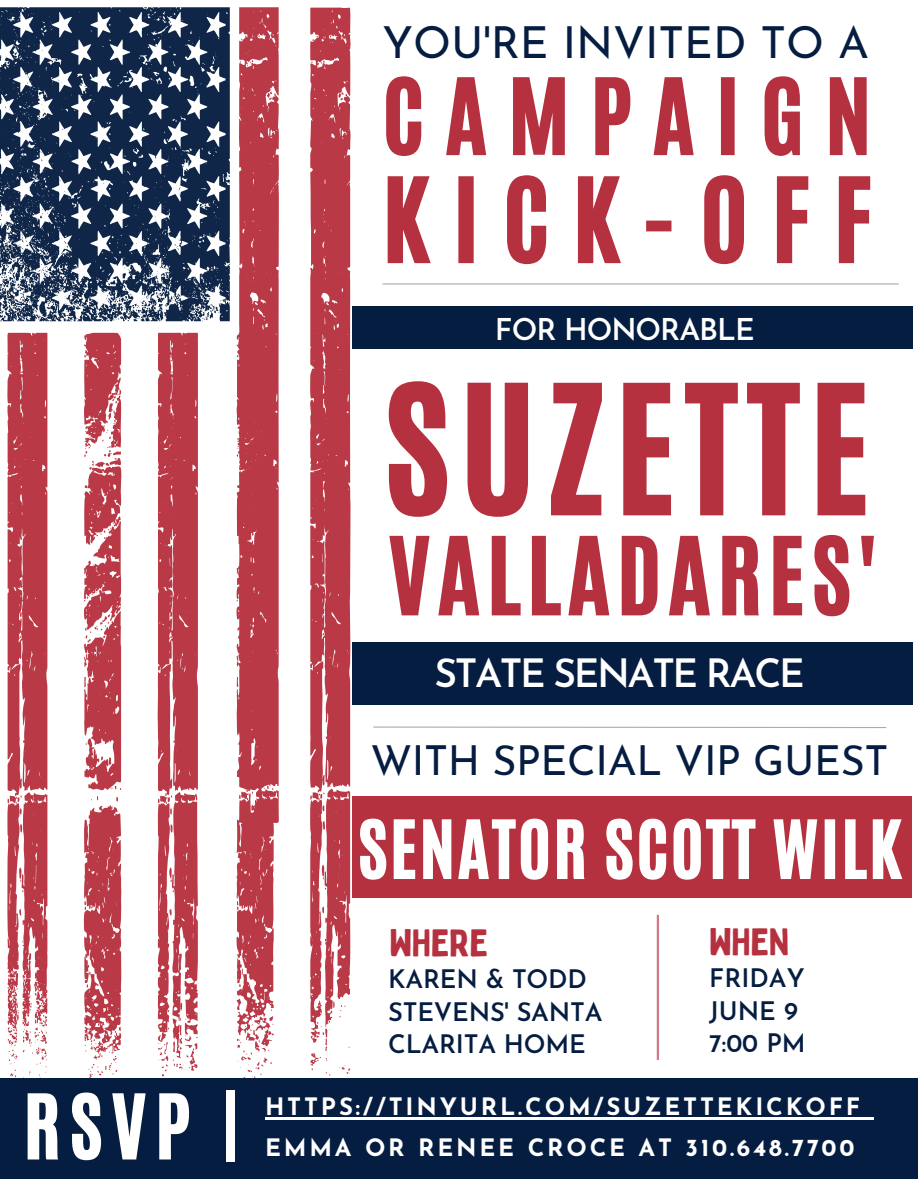
<style>
.page{position:relative;width:918px;height:1188px;background:#fff}
.page>*{position:absolute;margin:0;border:0;box-sizing:border-box;transform-origin:0 0}
.t1{font:150px "CA Generated";letter-spacing:.07em;color:#b6313f}
.t2{font:98.4px "CA Generated";letter-spacing:.24em;color:#b6313f}
.t3{font:90px "CA Generated";letter-spacing:.075em;color:#b6313f}
.t4{font:88.2px "CA Generated";letter-spacing:.24em;color:#b6313f}
.t5{font:74.85px "CA Generated";color:#fff}
.t6{font:67.5px "CA Generated";letter-spacing:.04em;color:#fff}
.t7{font:44.25px "Josefin Sans";color:#051d40}
.t8{font:41.4px "Josefin Sans";letter-spacing:-.01em;color:#051d40}
.t9{font:600 39px "Josefin Sans";letter-spacing:-.06em;color:#fff}
.t10{font:37.5px "Bobby Jones";letter-spacing:-.01em;color:#b6313f}
.t11{font:600 30px "Josefin Sans";letter-spacing:-.035em;color:#fff}
.t12{font:600 25.5px/32.7px "Josefin Sans";letter-spacing:-.01em;color:#051d40}
.t13{font:700 24px "Josefin Sans";letter-spacing:.115em;color:#fff}
.s1{font-family:"Antonio";font-weight:700}
</style>
<div class="page">
<svg style="left:7px;top:7px;width:350px;height:1071px"></svg>
<svg style="left:0;top:7px;width:230px;height:315px;background:#4b5c76"></svg>
<svg style="left:0;top:12px;width:226px;height:299px;fill:#0f2648"></svg>
<hr style="left:383px;top:283px;width:516px;height:2px;background:#051d40">
<div style="left:352px;top:307px;width:560px;height:42px;background:#051d40"></div>
<div style="left:352px;top:643px;width:560px;height:62px;background:#051d40"></div>
<svg style="left:373px;top:726px;width:514px;height:2px"></svg>
<div style="left:0;top:1078px;width:918px;height:101px;background:#051d40"></div>
<div style="left:352px;top:796px;width:560px;height:102px;background:#b6313f"></div>
<hr style="left:657px;top:915px;width:2px;height:145px;background:#b6313f">
<hr style="left:265px;top:1117px;width:598px;height:3px;background:#fff">
<svg style="left:863px;top:1117px;width:11px;height:3px"></svg>
<p class="t5" style="left:24px;top:1073px;width:218px">RSVP <span class="s1">|</span></p>
<p class="t7" style="left:383px;top:24px;width:488px">YOU'RE INVITED TO A</p>
<p class="t4" style="left:383px;top:53px;width:490px">CAMPAIGN</p>
<p class="t2" style="left:383px;top:149px;width:491px">KICK-OFF</p>
<p class="t11" style="left:495px;top:318px;width:261px">FOR HONORABLE</p>
<p class="t1" style="left:384px;top:342px;width:487px">SUZETTE</p>
<p class="t3" style="left:388px;top:511px;width:490px">VALLADARES'</p>
<p class="t9" style="left:434px;top:658px;width:372px">STATE SENATE RACE</p>
<p class="t8" style="left:370px;top:744px;width:520px">WITH SPECIAL VIP GUEST</p>
<p class="t6" style="left:358px;top:801px;width:545px">SENATOR SCOTT WILK</p>
<p class="t10" style="left:390px;top:919px;width:100px">WHERE</p>
<p class="t12" style="left:388px;top:965px;width:216px">KAREN &amp; TODD<br>STEVENS' SANTA<br>CLARITA HOME</p>
<p class="t10" style="left:709px;top:918px;width:82px">WHEN</p>
<p class="t12" style="left:709px;top:964px;width:97px">FRIDAY</p>
<p class="t12" style="left:709px;top:997px;width:90px">JUNE 9</p>
<p class="t12" style="left:709px;top:1030px;width:98px">7:00 PM</p>
<p class="t13" style="left:265px;top:1097px;width:597px">HTTPS://TINYURL.COM/SUZETTEKICKOFF</p>
<p class="t13" style="left:265px;top:1138px;width:591px">EMMA OR RENEE CROCE AT 310.648.7700</p>
</div>
